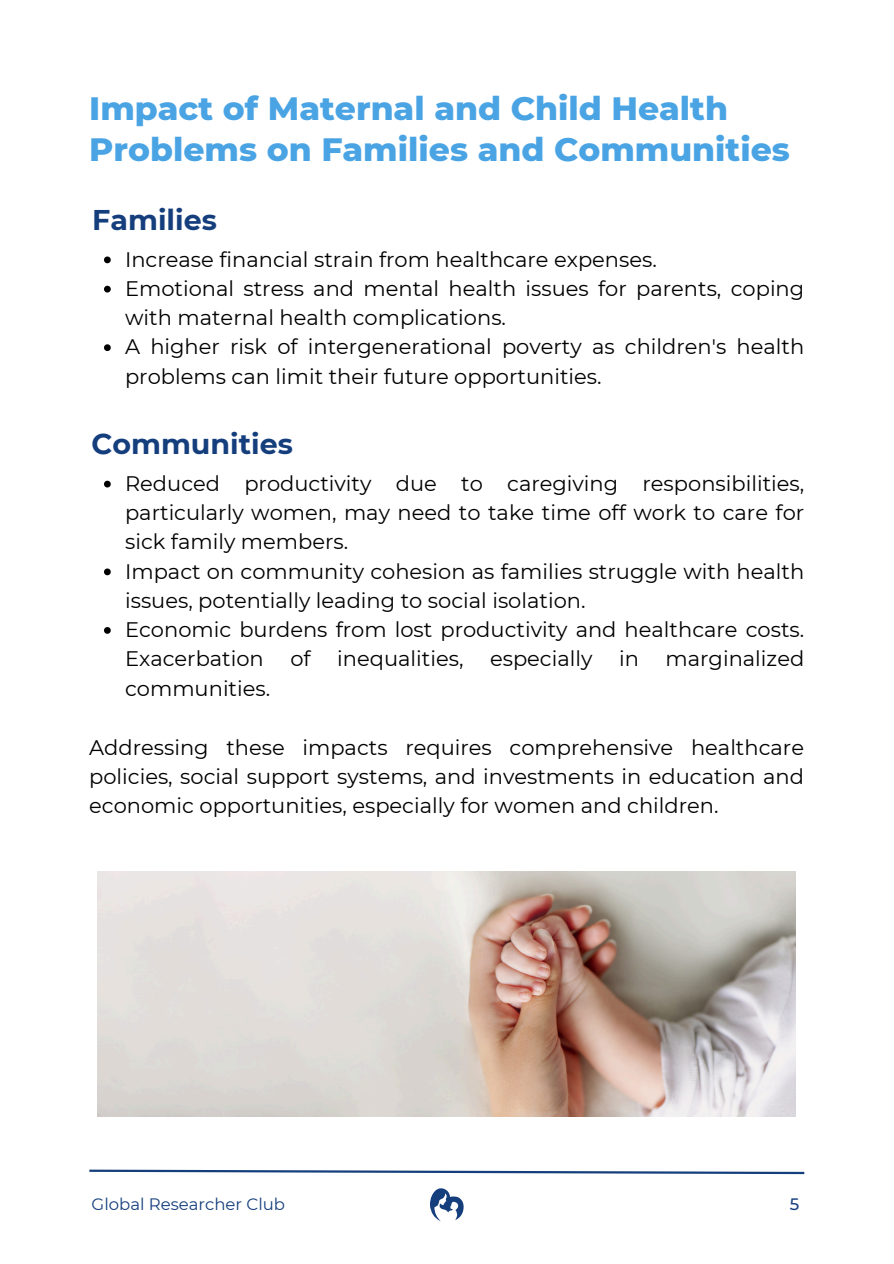
<style>
.page{position:relative;width:894px;height:1264px;background:#fff}
.page>*{position:absolute;margin:0;border:0;box-sizing:border-box;transform-origin:0 0}
.t1{font:800 33px/41.7px "Montserrat";color:#4aa4e4}
.t2{font:700 28.5px "Montserrat";color:#153e7d}
.t3{font:21px/29.2px "Montserrat";color:#000}
.t4{font:16.5px "Montserrat";color:#153e7d}
.t5{font:500 16.5px "Montserrat";color:#153e7d}
</style>
<div class="page">
<svg style="left:89px;top:1169px;width:716px;height:6px"></svg>
<svg style="left:430px;top:1188px;width:33px;height:33px"></svg>
<img style="left:98px;top:871px;width:697px;height:245px">
<svg style="left:104px;top:256px;width:7px;height:7px"></svg>
<svg style="left:104px;top:286px;width:7px;height:6px"></svg>
<svg style="left:104px;top:344px;width:7px;height:7px"></svg>
<svg style="left:104px;top:480px;width:7px;height:7px"></svg>
<svg style="left:104px;top:568px;width:7px;height:7px"></svg>
<svg style="left:104px;top:627px;width:7px;height:6px"></svg>
<p class="t1" style="left:89px;top:87px;width:702px">Impact of Maternal and Child Health<br>Problems on Families and Communities</p>
<p class="t2" style="left:92px;top:202px;width:126px">Families</p>
<p class="t3" style="left:125px;top:244px;width:533px">Increase financial strain from healthcare expenses.</p>
<h2 class="t3" style="left:125px;top:274px;width:680px">Emotional stress and mental health issues for parents, coping with maternal health complications.</h2>
<p class="t3" style="left:125px;top:332px;width:680px">A higher risk of intergenerational poverty as children's health problems can limit their future opportunities.</p>
<p class="t2" style="left:92px;top:426px;width:203px">Communities</p>
<p class="t3" style="left:125px;top:468px;width:680px;text-align:justify">Reduced productivity due to caregiving responsibilities, particularly women, may need to take time off work to care for sick family members.</p>
<p class="t3" style="left:125px;top:556px;width:680px">Impact on community cohesion as families struggle with health issues, potentially leading to social isolation.</p>
<h3 class="t3" style="left:125px;top:615px;width:680px">Economic burdens from lost productivity and healthcare costs.<br>Exacerbation</h3>
<h3 class="t3" style="left:290px;top:644px;width:22px">of</h3>
<h3 class="t3" style="left:337px;top:644px;width:128px">inequalities,</h3>
<h3 class="t3" style="left:490px;top:644px;width:104px">especially</h3>
<h3 class="t3" style="left:619px;top:644px;width:21px">in</h3>
<h3 class="t3" style="left:665px;top:644px;width:140px">marginalized</h3>
<h3 class="t3" style="left:125px;top:673px;width:147px">communities.</h3>
<p class="t3" style="left:89px;top:732px;width:716px;text-align:justify">Addressing these impacts requires comprehensive healthcare policies, social support systems, and investments in education and economic opportunities, especially for women and children.</p>
<h1 class="t4" style="left:92px;top:1194px;width:195px">Global Researcher Club</h1>
<h2 class="t5" style="left:789px;top:1194px;width:11px">5</h2>
</div>
